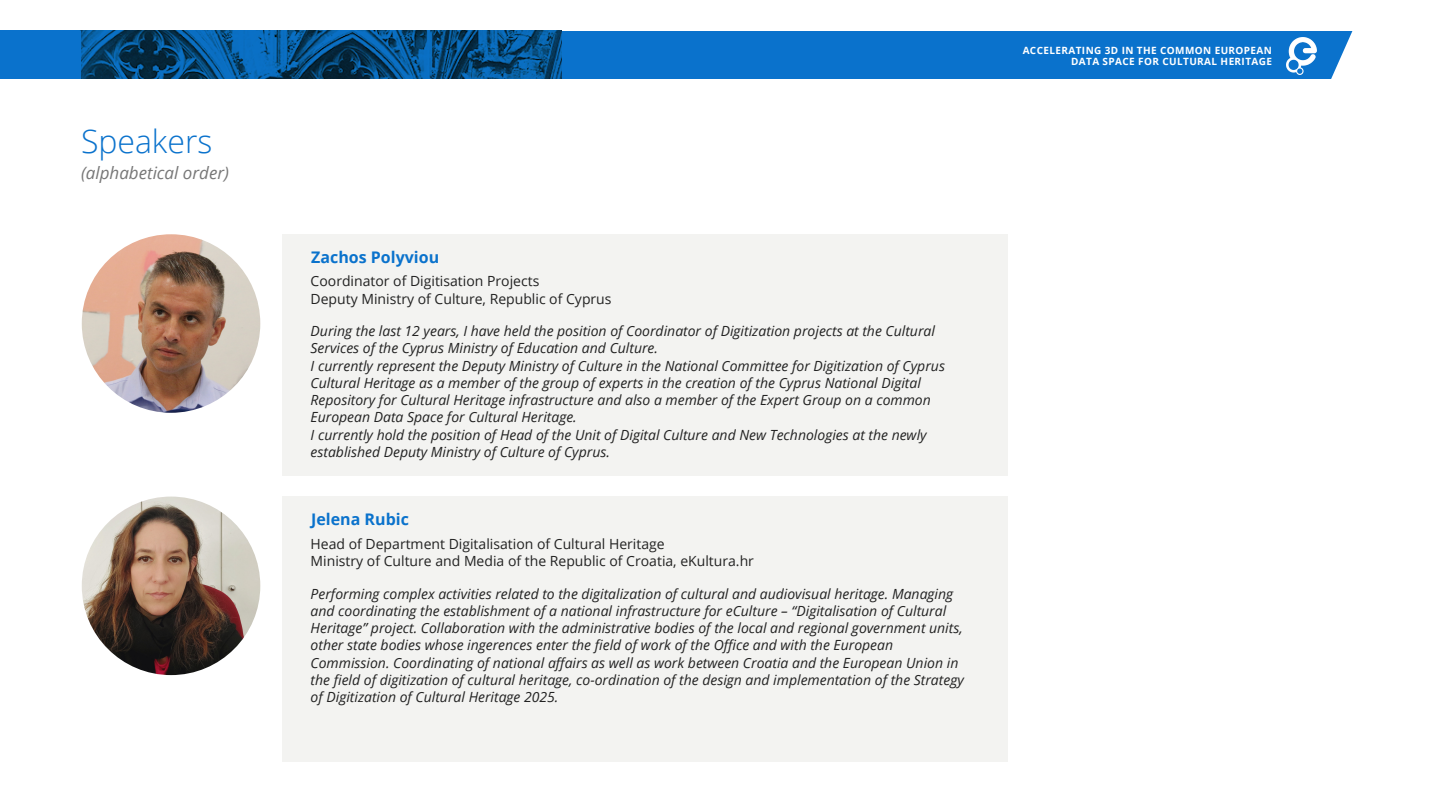
<style>
.page{position:relative;width:1440px;height:810px;background:#fff}
.page>*{position:absolute;margin:0;border:0;box-sizing:border-box;transform-origin:0 0}
.t1{font:300 32px "Open Sans";color:#0a72cc}
.t2{font:italic 17px "Open Sans";color:#777}
.t3{font:700 16px "Open Sans";color:#0a72cc}
.t4{font:italic 14px/17.2px "Open Sans";color:#222}
.t5{font:14px "Open Sans";color:#222}
.t6{font:700 10px/11px "Open Sans";letter-spacing:.04em;color:#fff;text-align:right}
</style>
<div class="page">
<div style="left:283px;top:234px;width:725px;height:242px;background:#f1f1ee"></div>
<img style="left:82px;top:234px;width:178px;height:179px;border-radius:50%">
<div style="left:283px;top:497px;width:725px;height:265px;background:#f1f1ee"></div>
<img style="left:82px;top:497px;width:178px;height:178px;border-radius:50%">
<div style="left:471px;top:31px;width:888px;height:47px;background:#0a72cc"></div>
<img style="left:1287px;top:38px;width:30px;height:36px">
<svg style="left:1317px;top:31px;width:42px;height:48px"></svg>
<img style="left:0;top:31px;width:561px;height:48px">
<div style="left:7px;top:31px;width:74px;height:47px;background:#0a72cc"></div>
<p class="t1" style="left:81px;top:119px;width:133px">Speakers</p>
<p class="t2" style="left:81px;top:161px;width:149px">(alphabetical order)</p>
<p class="t6" style="left:1023px;top:44px;width:251px">ACCELERATING 3D IN THE COMMON EUROPEAN<br>DATA SPACE FOR CULTURAL HERITAGE</p>
<p class="t3" style="left:311px;top:246px;width:129px">Zachos Polyviou</p>
<p class="t5" style="left:311px;top:271px;width:230px">Coordinator of Digitisation Projects</p>
<p class="t5" style="left:311px;top:289px;width:302px">Deputy Ministry of Culture, Republic of Cyprus</p>
<p class="t4" style="left:311px;top:322px;width:626px">During the last 12 years, I have held the position of Coordinator of Digitization projects at the Cultural<br>Services of the Cyprus Ministry of Education and Culture.</p>
<p class="t4" style="left:311px;top:357px;width:636px">I currently represent the Deputy Ministry of Culture in the National Committee for Digitization of Cyprus Cultural Heritage as a member of the group of experts in the creation of the Cyprus National Digital Repository for Cultural Heritage infrastructure and also a member of the Expert Group on a common European Data Space for Cultural Heritage.</p>
<p class="t4" style="left:311px;top:426px;width:618px">I currently hold the position of Head of the Unit of Digital Culture and New Technologies at the newly established Deputy Ministry of Culture of Cyprus.</p>
<p class="t3" style="left:311px;top:508px;width:99px">Jelena Rubic</p>
<p class="t5" style="left:311px;top:534px;width:356px">Head of Department Digitalisation of Cultural Heritage</p>
<p class="t5" style="left:311px;top:551px;width:445px">Ministry of Culture and Media of the Republic of Croatia, eKultura.hr</p>
<p class="t4" style="left:311px;top:585px;width:655px">Performing complex activities related to the digitalization of cultural and audiovisual heritage. Managing and coordinating the establishment of a national infrastructure for eCulture – “Digitalisation of Cultural Heritage” project. Collaboration with the administrative bodies of the local and regional government units, other state bodies whose ingerences enter the field of work of the Office and with the European Commission. Coordinating of national affairs as well as work between Croatia and the European Union in the field of digitization of cultural heritage, co-ordination of the design and implementation of the Strategy of Digitization of Cultural Heritage 2025.</p>
</div>
